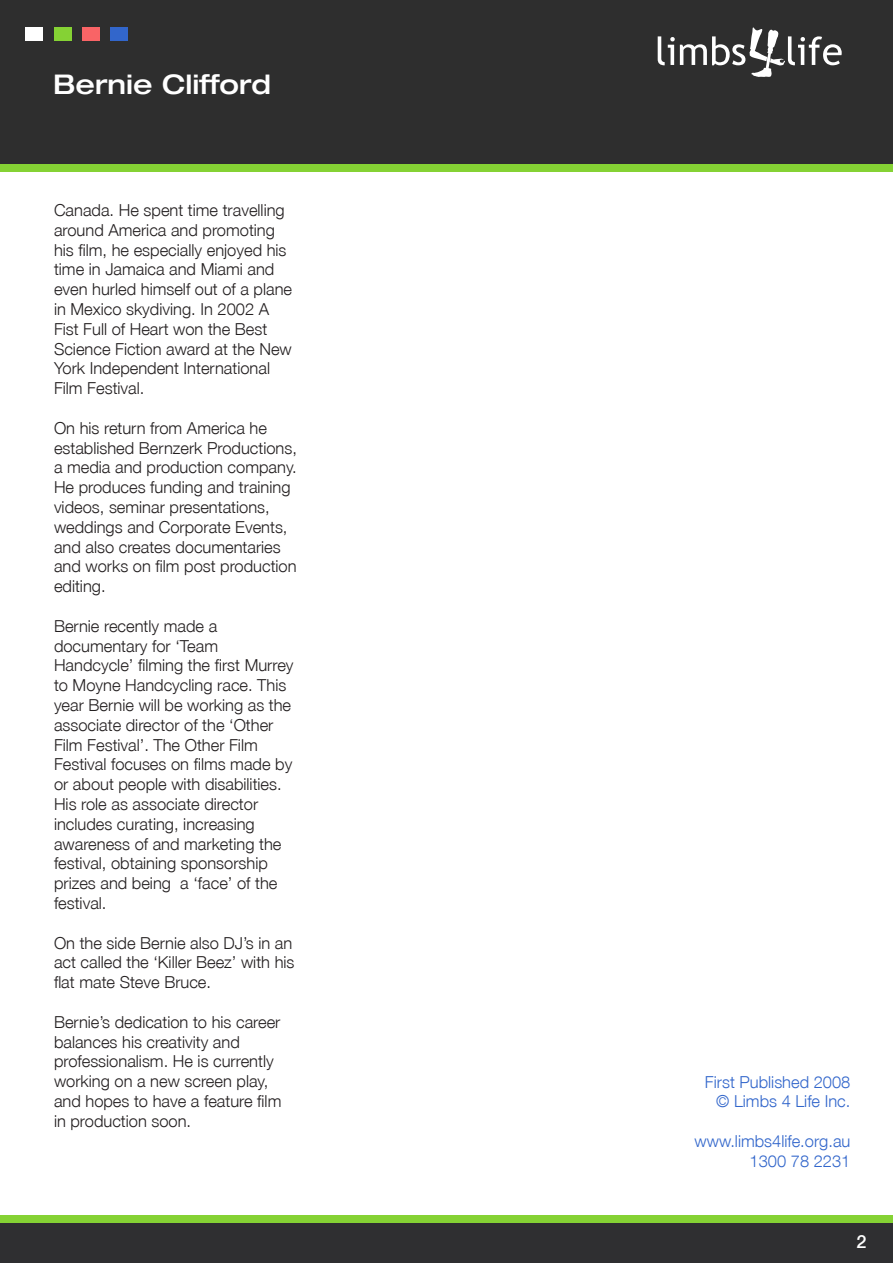
<style>
.page{position:relative;width:893px;height:1263px;background:#fff}
.page>*{position:absolute;margin:0;border:0;box-sizing:border-box;transform-origin:0 0}
.t1{font:500 expanded 27px "Helvetica Neue LT Pro";color:#fff}
.t2{font:500 18px "Helvetica Neue LT Pro";color:#fff}
.t3{font:300 16.5px/19.8px "Helvetica Neue LT Pro";color:#231f20}
.t4{font:300 16.5px "Helvetica Neue LT Pro";color:#3266cb}
</style>
<div class="page">
<div style="left:0;top:0;width:893px;height:164px;background:#2e2e2e"></div>
<div style="left:0;top:1222px;width:893px;height:41px;background:#2f2f31"></div>
<div style="left:0;top:1215px;width:893px;height:7px;background:#85d234"></div>
<div style="left:0;top:164px;width:893px;height:8px;background:#85d234"></div>
<div style="left:82px;top:27px;width:17px;height:13px;background:#f96466"></div>
<div style="left:111px;top:27px;width:17px;height:13px;background:#3266cb"></div>
<div style="left:54px;top:27px;width:17px;height:13px;background:#85d234"></div>
<div style="left:26px;top:27px;width:17px;height:13px;background:#fff"></div>
<svg style="left:658px;top:27px;width:184px;height:50px"></svg>
<p class="t1" style="left:53px;top:67px;width:219px">Bernie Clifford</p>
<p class="t3" style="left:54px;top:200px;width:240px">Canada. He spent time travelling around America and promoting his film, he especially enjoyed his time in Jamaica and Miami and even hurled himself out of a plane in Mexico skydiving. In 2002 A<br>Fist Full of Heart won the Best<br>Science Fiction award at the New<br>York Independent International<br>Film Festival.</p>
<p class="t3" style="left:54px;top:418px;width:244px">On his return from America he established Bernzerk Productions, a media and production company.<br>He produces funding and training videos, seminar presentations, weddings and Corporate Events, and also creates documentaries and works on film post production editing.</p>
<p class="t3" style="left:54px;top:616px;width:241px">Bernie recently made a documentary for ‘Team<br>Handcycle’ filming the first Murrey to Moyne Handcycling race. This year Bernie will be working as the associate director of the ‘Other<br>Film Festival’. The Other Film<br>Festival focuses on films made by or about people with disabilities.<br>His role as associate director includes curating, increasing awareness of and marketing the festival, obtaining sponsorship prizes and being a ‘face’ of the festival.</p>
<p class="t3" style="left:54px;top:932px;width:242px">On the side Bernie also DJ’s in an act called the ‘Killer Beez’ with his flat mate Steve Bruce.</p>
<p class="t3" style="left:54px;top:1012px;width:229px">Bernie’s dedication to his career balances his creativity and professionalism. He is currently working on a new screen play, and hopes to have a feature film in production soon.</p>
<p class="t4" style="left:705px;top:1072px;width:147px">First Published 2008</p>
<p class="t4" style="left:716px;top:1091px;width:136px">© Limbs 4 Life Inc.</p>
<p class="t4" style="left:695px;top:1131px;width:157px">www.limbs4life.org.au</p>
<p class="t4" style="left:749px;top:1151px;width:102px">1300 78 2231</p>
<p class="t2" style="left:857px;top:1231px;width:12px">2</p>
</div>
